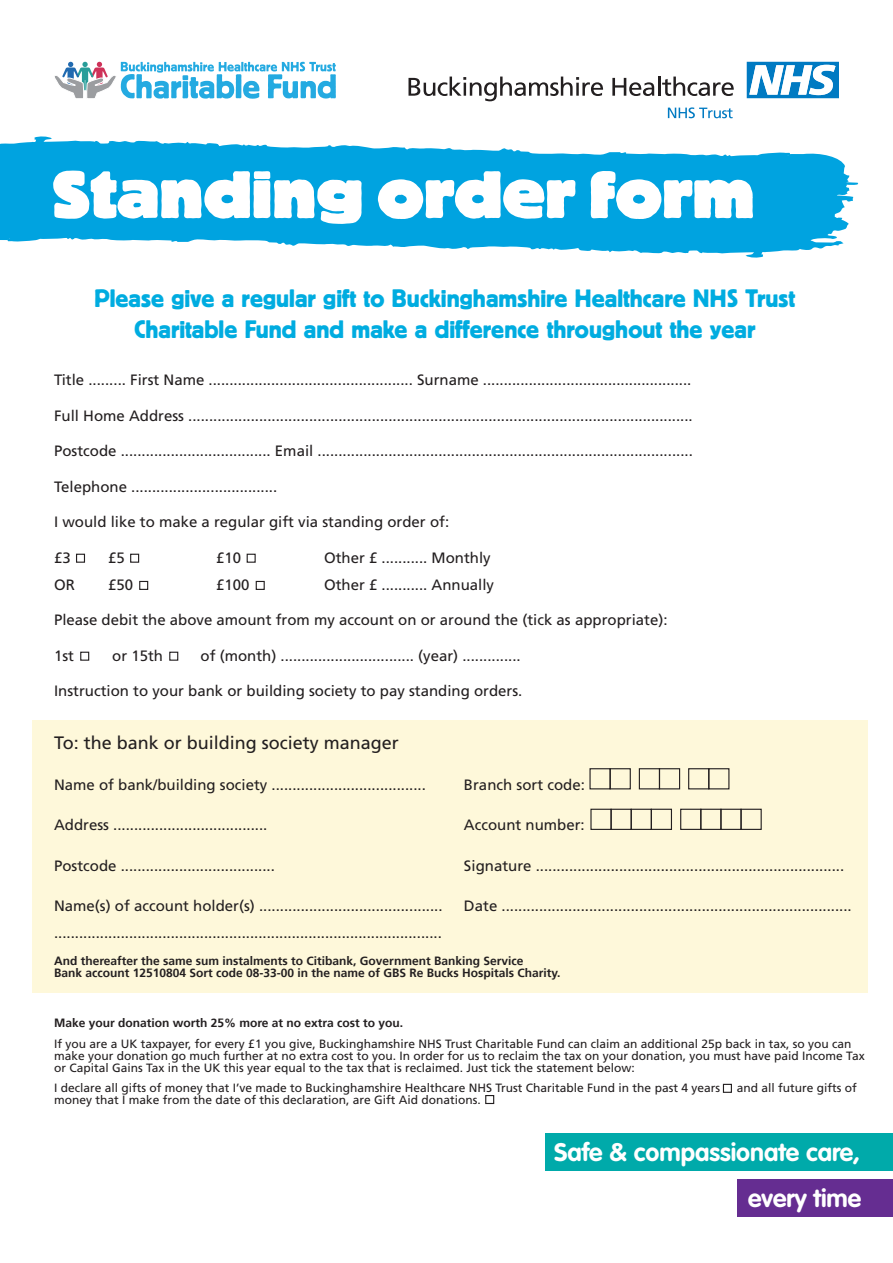
<style>
.page{position:relative;width:893px;height:1263px;background:#fff}
.page>*{position:absolute;margin:0;border:0;box-sizing:border-box;transform-origin:0 0}
.t1{font:800 66.15px "Block BE";color:#fff}
.t2{font:25.05px/31.3px "Block BE";color:#00ace0;text-align:center}
.t3{font:700 25.05px/46.2px "VAG Rounded LT";color:#fff;text-align:right}
.t4{font:18px "Frutiger";color:#231f20}
.t5{font:15px/27px "Frutiger";color:#231f20}
.t6{font:12px/12px "Frutiger";color:#231f20}
.t7{font:700 12px/12px "Frutiger 65";color:#231f20}
</style>
<div class="page">
<svg style="left:0;top:136px;width:858px;height:122px;fill:#00a3e0"></svg>
<svg style="left:54px;top:62px;width:282px;height:37px"></svg>
<div style="left:545px;top:1133px;width:348px;height:38px;background:#0aa"></div>
<div style="left:737px;top:1179px;width:156px;height:38px;background:#652d91"></div>
<svg style="left:668px;top:107px;width:65px;height:11px"></svg>
<svg style="left:747px;top:62px;width:92px;height:36px"></svg>
<svg style="left:408px;top:77px;width:195px;height:24px"></svg>
<svg style="left:612px;top:77px;width:122px;height:19px"></svg>
<div style="left:485px;top:1095px;width:9px;height:9px;border:1px solid #231f20"></div>
<div style="left:723px;top:1084px;width:9px;height:9px;border:1px solid #231f20"></div>
<div style="left:32px;top:721px;width:835px;height:272px;background:#fef8da"></div>
<div style="left:589px;top:768px;width:22px;height:21px;border:1px solid #231f20"></div>
<div style="left:639px;top:768px;width:21px;height:21px;border:1px solid #231f20"></div>
<div style="left:590px;top:809px;width:22px;height:21px;border:1px solid #231f20"></div>
<div style="left:680px;top:809px;width:21px;height:21px;border:1px solid #231f20"></div>
<div style="left:688px;top:768px;width:21px;height:21px;border:1px solid #231f20"></div>
<div style="left:631px;top:809px;width:21px;height:21px;border:1px solid #231f20"></div>
<div style="left:720px;top:809px;width:22px;height:21px;border:1px solid #231f20"></div>
<div style="left:610px;top:768px;width:21px;height:21px;border:1px solid #231f20"></div>
<div style="left:659px;top:768px;width:21px;height:21px;border:1px solid #231f20"></div>
<div style="left:610px;top:809px;width:22px;height:21px;border:1px solid #231f20"></div>
<div style="left:700px;top:809px;width:21px;height:21px;border:1px solid #231f20"></div>
<div style="left:708px;top:768px;width:21px;height:21px;border:1px solid #231f20"></div>
<div style="left:651px;top:809px;width:21px;height:21px;border:1px solid #231f20"></div>
<div style="left:740px;top:809px;width:22px;height:21px;border:1px solid #231f20"></div>
<div style="left:76px;top:554px;width:9px;height:9px;border:1px solid #231f20"></div>
<div style="left:139px;top:581px;width:9px;height:9px;border:1px solid #231f20"></div>
<div style="left:256px;top:581px;width:9px;height:9px;border:1px solid #231f20"></div>
<div style="left:130px;top:554px;width:9px;height:9px;border:1px solid #231f20"></div>
<div style="left:247px;top:554px;width:9px;height:9px;border:1px solid #231f20"></div>
<div style="left:80px;top:652px;width:9px;height:9px;border:1px solid #231f20"></div>
<div style="left:169px;top:652px;width:9px;height:9px;border:1px solid #231f20"></div>
<h1 class="t1" style="left:52px;top:158px;width:704px">Standing order form</h1>
<h2 class="t2" style="left:95px;top:281px;width:702px">Please give a regular gift to Buckinghamshire Healthcare NHS Trust<br>Charitable Fund and make a difference throughout the year</h2>
<p class="t5" style="left:54px;top:366px;width:639px">Title ......... First Name ................................................. Surname ..................................................</p>
<p class="t5" style="left:54px;top:402px;width:640px">Full Home Address .........................................................................................................................</p>
<p class="t5" style="left:54px;top:437px;width:640px">Postcode .................................... Email ..........................................................................................</p>
<p class="t5" style="left:54px;top:473px;width:225px">Telephone ...................................</p>
<p class="t5" style="left:54px;top:508px;width:397px">I would like to make a regular gift via standing order of:</p>
<p class="t5" style="left:54px;top:544px;width:18px">£3</p>
<p class="t5" style="left:108px;top:544px;width:18px">£5</p>
<p class="t5" style="left:216px;top:544px;width:27px">£10</p>
<p class="t5" style="left:324px;top:544px;width:168px">Other £ ........... Monthly</p>
<p class="t5" style="left:54px;top:571px;width:22px">OR</p>
<p class="t5" style="left:108px;top:571px;width:27px">£50</p>
<p class="t5" style="left:216px;top:571px;width:35px">£100</p>
<p class="t5" style="left:324px;top:571px;width:172px">Other £ ........... Annually</p>
<p class="t5" style="left:54px;top:606px;width:615px">Please debit the above amount from my account on or around the (tick as appropriate):</p>
<p class="t5" style="left:54px;top:642px;width:22px">1st</p>
<p class="t5" style="left:112px;top:642px;width:52px">or 15th</p>
<p class="t5" style="left:201px;top:642px;width:322px">of (month) ................................ (year) ..............</p>
<p class="t5" style="left:54px;top:677px;width:470px">Instruction to your bank or building society to pay standing orders.</p>
<p class="t4" style="left:54px;top:732px;width:346px">To: the bank or building society manager</p>
<p class="t5" style="left:54px;top:771px;width:373px">Name of bank/building society .....................................</p>
<p class="t5" style="left:54px;top:811px;width:215px">Address .....................................</p>
<p class="t5" style="left:54px;top:852px;width:222px">Postcode .....................................</p>
<p class="t5" style="left:54px;top:892px;width:390px">Name(s) of account holder(s) ............................................ .............................................................................................</p>
<p class="t7" style="left:54px;top:955px;width:508px">And thereafter the same sum instalments to Citibank, Government Banking Service<br>Bank account 12510804 Sort code 08-33-00 in the name of GBS Re Bucks Hospitals Charity.</p>
<p class="t5" style="left:464px;top:771px;width:122px">Branch sort code:</p>
<p class="t5" style="left:464px;top:811px;width:122px">Account number:</p>
<p class="t5" style="left:464px;top:852px;width:382px">Signature ..........................................................................</p>
<p class="t5" style="left:464px;top:892px;width:389px">Date ....................................................................................</p>
<p class="t7" style="left:54px;top:1017px;width:351px">Make your donation worth 25% more at no extra cost to you.</p>
<p class="t6" style="left:54px;top:1037px;width:812px">If you are a UK taxpayer, for every £1 you give, Buckinghamshire NHS Trust Charitable Fund can claim an additional 25p back in tax, so you can make your donation go much further at no extra cost to you. In order for us to reclaim the tax on your donation, you must have paid Income Tax or Capital Gains Tax in the UK this year equal to the tax that is reclaimed. Just tick the statement below:</p>
<p class="t6" style="left:54px;top:1082px;width:667px">I declare all gifts of money that I’ve made to Buckinghamshire Healthcare NHS Trust Charitable Fund in the past 4 years</p>
<p class="t6" style="left:737px;top:1082px;width:122px">and all future gifts of</p>
<p class="t6" style="left:54px;top:1094px;width:428px">money that I make from the date of this declaration, are Gift Aid donations.</p>
<h2 class="t3" style="left:554px;top:1130px;width:309px">Safe &amp; compassionate care, every time</h2>
</div>
